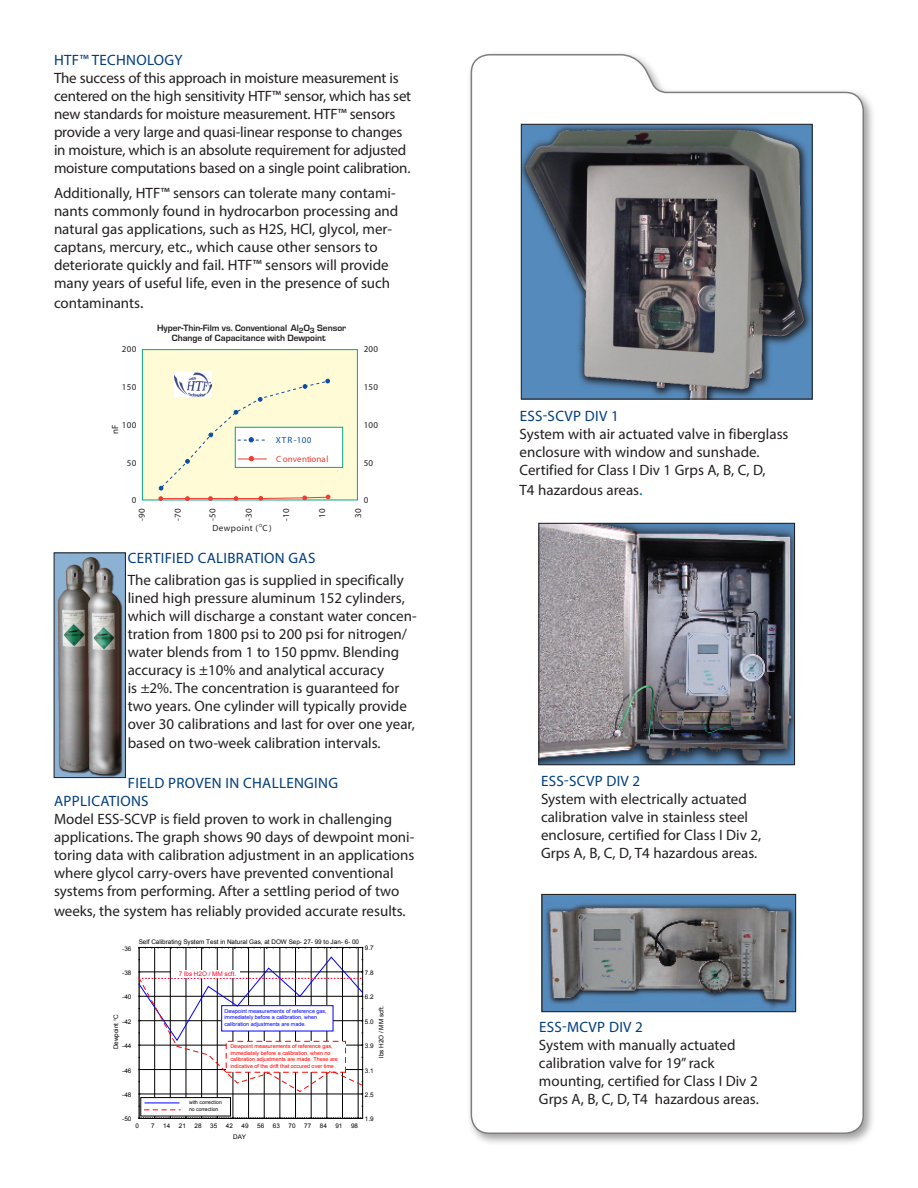
<style>
.page{position:relative;width:918px;height:1188px;background:#fff}
.page>*{position:absolute;margin:0;border:0;box-sizing:border-box;transform-origin:0 0}
.Spec{font:15px/18px "Myriad Pro";color:#231f20}
.Spec-2{font:15px/18px "Myriad Pro";letter-spacing:.02em;color:#013d7d}
.t1{font:700 9.45px/9.4px "Eurostile";color:#231f20}
.t2{font:9px "Myriad";letter-spacing:.045em;color:#231f20}
.t3{font:9px/19px "Myriad";letter-spacing:.02em;color:#ee3b32}
.t4{font:6.3px "Arial";color:#000}
.t5{font:6.3px "Arial";color:#fc062f}
.t6{font:5.4px/6.4px "Arial";color:#f00}
.t7{font:5.4px/6.4px "Arial";color:#00f}
.t8{font:5.1px "Arial";color:#000}
.s1{font-size:16.5px}
.s2{color:#0a4fa2}
.s3{font-size:16.5px;color:#006bb7}
</style>
<div class="page">
<hr style="left:154px;top:947px;width:1px;height:171px;background:#000">
<hr style="left:170px;top:947px;width:1px;height:171px;background:#000">
<hr style="left:186px;top:947px;width:1px;height:171px;background:#000">
<hr style="left:201px;top:947px;width:1px;height:171px;background:#000">
<hr style="left:217px;top:947px;width:1px;height:171px;background:#000">
<hr style="left:233px;top:947px;width:1px;height:171px;background:#000">
<hr style="left:248px;top:947px;width:1px;height:171px;background:#000">
<hr style="left:264px;top:947px;width:1px;height:171px;background:#000">
<hr style="left:280px;top:947px;width:1px;height:171px;background:#000">
<hr style="left:295px;top:947px;width:1px;height:171px;background:#000">
<hr style="left:311px;top:947px;width:1px;height:171px;background:#000">
<hr style="left:327px;top:947px;width:1px;height:171px;background:#000">
<hr style="left:342px;top:947px;width:1px;height:171px;background:#000">
<hr style="left:358px;top:947px;width:1px;height:171px;background:#000">
<hr style="left:139px;top:947px;width:223px;height:1px;background:#000">
<hr style="left:362px;top:948px;width:1px;height:170px;background:#000">
<hr style="left:139px;top:948px;width:1px;height:170px;background:#000">
<svg style="left:139px;top:1117px;width:224px;height:2px"></svg>
<div style="left:141px;top:1098px;width:89px;height:18px;background:#fff"></div>
<div style="left:140px;top:1097px;width:91px;height:19px;border:1px solid #000"></div>
<hr style="left:145px;top:1103px;width:34px;height:1px;background:#00f">
<svg style="left:139px;top:1106px;width:41px;height:5px"></svg>
<svg style="left:138px;top:956px;width:225px;height:139px"></svg>
<div style="left:171px;top:970px;width:69px;height:7px;background:#fff"></div>
<div style="left:142px;top:349px;width:216px;height:151px;background:#fffbd6;border:1px solid #00a786"></div>
<div style="left:235px;top:427px;width:108px;height:41px;background:#fff;border:1px solid #00a786"></div>
<svg style="left:159px;top:379px;width:171px;height:122px"></svg>
<img style="left:175px;top:372px;width:37px;height:25px">
<img style="left:56px;top:555px;width:68px;height:221px">
<div style="left:54px;top:553px;width:72px;height:225px;border:1px solid #231f20"></div>
<div style="left:466px;top:50px;width:410px;height:1096px;background:#231f20;opacity:.75"></div>
<svg style="left:470px;top:53px;width:395px;height:1082px"></svg>
<img style="left:523px;top:126px;width:288px;height:271px">
<div style="left:521px;top:124px;width:292px;height:275px;border:1px solid #231f20"></div>
<img style="left:540px;top:525px;width:253px;height:238px">
<div style="left:538px;top:523px;width:257px;height:242px;border:1px solid #231f20"></div>
<img style="left:543px;top:896px;width:251px;height:114px">
<div style="left:541px;top:894px;width:255px;height:118px;border:1px solid #231f20"></div>
<p class="Spec-2" style="left:54px;top:51px;width:130px">HTF™ TECHNOLOGY</p>
<p class="Spec" style="left:54px;top:69px;width:359px">The success of this approach in moisture measurement is centered on the high sensitivity HTF™ sensor, which has set new standards for moisture measurement. HTF™ sensors provide a very large and quasi-linear response to changes in moisture, which is an absolute requirement for adjusted moisture computations based on a single point calibration.</p>
<p class="Spec" style="left:54px;top:184px;width:346px">Additionally, HTF™ sensors can tolerate many contami&shy;nants commonly found in hydrocarbon processing and natural gas applications, such as H2S, HCl, glycol, mer&shy;captans, mercury, etc., which cause other sensors to deteriorate quickly and fail. HTF™ sensors will provide many years of useful life, even in the presence of such</p>
<p class="Spec" style="left:54px;top:294px;width:91px">contaminants<span class="s1">.</span></p>
<p class="t1" style="left:172px;top:324px;width:176px;text-indent:-15px">Hyper-Thin-Film vs. Conventional Al<sub>2</sub>O<sub>3</sub> Sensor<br>Change of Capacitance with Dewpoint</p>
<p class="t2" style="left:122px;top:345px;width:16px">200</p>
<p class="t2" style="left:364px;top:345px;width:16px">200</p>
<p class="t2" style="left:122px;top:382px;width:16px">150</p>
<p class="t2" style="left:364px;top:382px;width:16px">150</p>
<p class="t2" style="left:122px;top:421px;width:16px">100</p>
<p class="t2" style="left:111px;top:434px;width:11px;rotate:-90deg">nF</p>
<p class="t2" style="left:364px;top:421px;width:16px">100</p>
<p class="t2" style="left:127px;top:458px;width:11px">50</p>
<p class="t3" style="left:276px;top:431px;width:54px"><span class="s2">XTR -100<br></span>Conventional</p>
<p class="t2" style="left:364px;top:458px;width:11px">50</p>
<p class="t2" style="left:132px;top:495px;width:6px">0</p>
<p class="t2" style="left:364px;top:495px;width:6px">0</p>
<p class="t2" style="left:137px;top:521px;width:14px;rotate:-90deg">-90</p>
<p class="t2" style="left:354px;top:518px;width:11px;rotate:-90deg">30</p>
<p class="t2" style="left:173px;top:521px;width:14px;rotate:-90deg">-70</p>
<p class="t2" style="left:208px;top:521px;width:14px;rotate:-90deg">-50</p>
<p class="t2" style="left:212px;top:524px;width:61px">Dewpoint ( C)</p>
<p class="t2" style="left:244px;top:521px;width:14px;rotate:-90deg">-30</p>
<p class="t2" style="left:282px;top:521px;width:14px;rotate:-90deg">-10</p>
<p class="t2" style="left:318px;top:518px;width:11px;rotate:-90deg">10</p>
<p class="Spec-2" style="left:128px;top:549px;width:189px">CERTIFIED CALIBRATION GAS</p>
<p class="Spec" style="left:128px;top:570px;width:290px">The calibration gas is supplied in specifically lined high pressure aluminum 152 cylinders, which will discharge a constant water concen&shy;tration from 1800 psi to 200 psi for nitrogen/ water blends from 1 to 150 ppmv. Blending accuracy is ±10% and analytical accuracy<br>is ±2%. The concentration is guaranteed for two years. One cylinder will typically provide over 30 calibrations and last for over one year,</p>
<p class="Spec" style="left:128px;top:734px;width:254px">based on two-week calibration intervals.</p>
<p class="Spec-2" style="left:54px;top:774px;width:285px;text-indent:74px">FIELD PROVEN IN CHALLENGING<br>APPLICATIONS</p>
<p class="Spec" style="left:54px;top:810px;width:362px">Model ESS-SCVP is field proven to work in challenging applications. The graph shows 90 days of dewpoint moni&shy;toring data with calibration adjustment in an applications where glycol carry-overs have prevented conventional systems from performing. After a settling period of two</p>
<p class="Spec" style="left:54px;top:901px;width:353px">weeks, the system has reliably provided accurate results.</p>
<p class="t4" style="left:139px;top:938px;width:222px">Self Calibrating System Test in Natural Gas, at DOW Sep- 27- 99 to Jan- 6- 00</p>
<p class="t5" style="left:179px;top:971px;width:59px">7 lbs H2O / MM scft.</p>
<p class="t4" style="left:365px;top:945px;width:10px">9.7</p>
<p class="t4" style="left:122px;top:945px;width:11px">-36</p>
<p class="t4" style="left:365px;top:969px;width:10px">7.8</p>
<p class="t4" style="left:122px;top:969px;width:11px">-38</p>
<p class="t4" style="left:122px;top:994px;width:11px">-40</p>
<p class="t4" style="left:365px;top:994px;width:10px">6.2</p>
<p class="t4" style="left:112px;top:1049px;width:37px;rotate:-90deg">Dewpoint C</p>
<p class="t4" style="left:378px;top:1058px;width:54px;rotate:-90deg">lbs H2O / MM scft.</p>
<p class="t7" style="left:224px;top:1008px;width:104px">Dewpoint measurements of reference gas, immediately before a calibration, when calibration adjustments are made.</p>
<p class="t6" style="left:230px;top:1043px;width:109px">Dewpoint measurements of reference gas, immediately before a calibration, when no calibration adjustments are made. These are indicative of the drift that occured over time.</p>
<p class="t4" style="left:365px;top:1018px;width:10px">5.0</p>
<p class="t4" style="left:122px;top:1018px;width:11px">-42</p>
<p class="t4" style="left:365px;top:1042px;width:10px">3.9</p>
<p class="t4" style="left:122px;top:1042px;width:11px">-44</p>
<p class="t4" style="left:365px;top:1067px;width:10px">3.1</p>
<p class="t4" style="left:122px;top:1067px;width:11px">-46</p>
<p class="t4" style="left:122px;top:1091px;width:11px">-48</p>
<p class="t8" style="left:189px;top:1099px;width:34px">with correction</p>
<p class="t8" style="left:189px;top:1107px;width:31px">no correction</p>
<p class="t4" style="left:365px;top:1091px;width:10px">2.5</p>
<p class="t4" style="left:365px;top:1116px;width:10px">1.9</p>
<p class="t4" style="left:122px;top:1116px;width:11px">-50</p>
<p class="t4" style="left:135px;top:1122px;width:5px">0</p>
<p class="t4" style="left:151px;top:1122px;width:5px">7</p>
<p class="t4" style="left:163px;top:1122px;width:9px">14</p>
<p class="t4" style="left:179px;top:1122px;width:9px">21</p>
<p class="t4" style="left:195px;top:1122px;width:9px">28</p>
<p class="t4" style="left:210px;top:1122px;width:9px">35</p>
<p class="t4" style="left:226px;top:1122px;width:9px">42</p>
<p class="t4" style="left:242px;top:1122px;width:9px">49</p>
<p class="t4" style="left:257px;top:1122px;width:9px">56</p>
<p class="t4" style="left:273px;top:1122px;width:9px">63</p>
<p class="t4" style="left:288px;top:1122px;width:9px">70</p>
<p class="t4" style="left:304px;top:1122px;width:9px">77</p>
<p class="t4" style="left:320px;top:1122px;width:9px">84</p>
<p class="t4" style="left:335px;top:1122px;width:9px">91</p>
<p class="t4" style="left:351px;top:1122px;width:9px">98</p>
<p class="t4" style="left:233px;top:1133px;width:15px">DAY</p>
<p class="Spec-2" style="left:520px;top:407px;width:101px">ESS-SCVP DIV 1</p>
<p class="Spec" style="left:520px;top:425px;width:271px">System with air actuated valve in fiberglass enclosure with window and sunshade.<br>Certified for Class I Div 1 Grps A, B, C, D,</p>
<p class="Spec" style="left:520px;top:480px;width:125px">T4 hazardous areas<span class="s3">.</span></p>
<p class="Spec-2" style="left:541px;top:772px;width:101px">ESS-SCVP DIV 2</p>
<p class="Spec" style="left:541px;top:790px;width:222px">System with electrically actuated calibration valve in stainless steel enclosure, certified for Class I Div 2, Grps A, B, C, D, T4 hazardous areas.</p>
<p class="Spec-2" style="left:539px;top:1017px;width:105px">ESS-MCVP DIV 2</p>
<p class="Spec" style="left:539px;top:1035px;width:221px">System with manually actuated calibration valve for 19” rack mounting, certified for Class I Div 2<br>Grps A, B, C, D, T4 hazardous areas.</p>
</div>
